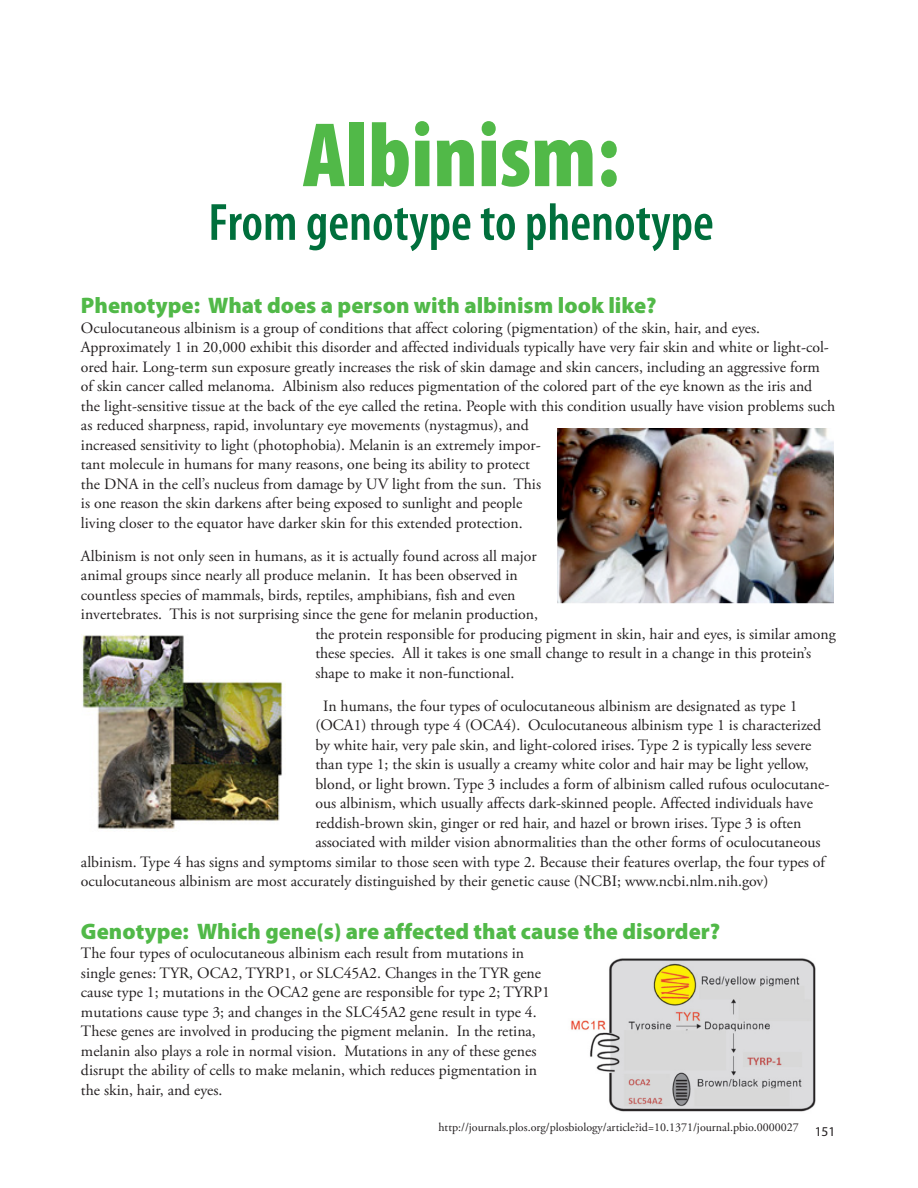
<style>
.page{position:relative;width:918px;height:1188px;background:#fff}
.page>*{position:absolute;margin:0;border:0;box-sizing:border-box;transform-origin:0 0}
.Body_text{font:900 condensed 92.4px "Myriad Pro";color:#51b948}
.Body_text-2{font:600 condensed 52.8px "Myriad Pro";color:#006f3c}
.Body_text-3{font:900 22.5px "Myriad Pro";color:#51b948}
.Body_text-4{font:15.75px/19.5px "Adobe Garamond Pro";color:#231f20}
.t1{font:13.5px "Myriad Pro";color:#231f20}
.t2{font:12px "Adobe Garamond Pro";color:#231f20}
</style>
<div class="page">
<img style="left:557px;top:429px;width:277px;height:175px">
<img style="left:82px;top:635px;width:204px;height:194px">
<img style="left:571px;top:958px;width:245px;height:154px">
<p class="Body_text" style="left:303px;top:96px;width:318px">Albinism:</p>
<p class="Body_text-2" style="left:208px;top:190px;width:507px">From genotype to phenotype</p>
<p class="Body_text-3" style="left:81px;top:291px;width:577px">Phenotype: What does a person with albinism look like?</p>
<p class="Body_text-4" style="left:81px;top:318px;width:756px">Oculocutaneous albinism is a group of conditions that affect coloring (pigmentation) of the skin, hair, and eyes.<br>Approximately 1 in 20,000 exhibit this disorder and affected individuals typically have very fair skin and white or light-col&shy;ored hair. Long-term sun exposure greatly increases the risk of skin damage and skin cancers, including an aggressive form of skin cancer called melanoma. Albinism also reduces pigmentation of the colored part of the eye known as the iris and the light-sensitive tissue at the back of the eye called the retina. People with this condition usually have vision problems such as reduced sharpness, rapid, involuntary eye movements (nystagmus), and<br>increased sensitivity to light (photophobia). Melanin is an extremely impor-<br>tant molecule in humans for many reasons, one being its ability to protect<br>the DNA in the cell’s nucleus from damage by UV light from the sun. This<br>is one reason the skin darkens after being exposed to sunlight and people<br>living closer to the equator have darker skin for this extended protection.</p>
<p class="Body_text-4" style="left:81px;top:546px;width:457px">Albinism is not only seen in humans, as it is actually found across all major</p>
<p class="Body_text-4" style="left:81px;top:566px;width:438px">animal groups since nearly all produce melanin. It has been observed in</p>
<p class="Body_text-4" style="left:81px;top:585px;width:436px">countless species of mammals, birds, reptiles, amphibians, fish and even</p>
<p class="Body_text-4" style="left:81px;top:605px;width:459px">invertebrates. This is not surprising since the gene for melanin production,</p>
<p class="Body_text-4" style="left:315px;top:624px;width:522px">the protein responsible for producing pigment in skin, hair and eyes, is similar among</p>
<p class="Body_text-4" style="left:315px;top:644px;width:497px">these species. All it takes is one small change to result in a change in this protein’s</p>
<p class="Body_text-4" style="left:315px;top:663px;width:200px">shape to make it non-functional.</p>
<p class="Body_text-4" style="left:323px;top:696px;width:476px">In humans, the four types of oculocutaneous albinism are designated as type 1</p>
<p class="Body_text-4" style="left:315px;top:716px;width:507px">(OCA1) through type 4 (OCA4). Oculocutaneous albinism type 1 is characterized</p>
<p class="Body_text-4" style="left:315px;top:735px;width:498px">by white hair, very pale skin, and light-colored irises. Type 2 is typically less severe</p>
<p class="Body_text-4" style="left:315px;top:755px;width:495px">than type 1; the skin is usually a creamy white color and hair may be light yellow,</p>
<p class="Body_text-4" style="left:315px;top:774px;width:516px">blond, or light brown. Type 3 includes a form of albinism called rufous oculocutane-</p>
<p class="Body_text-4" style="left:315px;top:794px;width:499px">ous albinism, which usually affects dark-skinned people. Affected individuals have</p>
<p class="Body_text-4" style="left:315px;top:813px;width:488px">reddish-brown skin, ginger or red hair, and hazel or brown irises. Type 3 is often</p>
<p class="Body_text-4" style="left:315px;top:833px;width:507px">associated with milder vision abnormalities than the other forms of oculocutaneous</p>
<p class="Body_text-4" style="left:81px;top:852px;width:746px">albinism. Type 4 has signs and symptoms similar to those seen with type 2. Because their features overlap, the four types of</p>
<p class="Body_text-4" style="left:81px;top:872px;width:689px">oculocutaneous albinism are most accurately distinguished by their genetic cause (NCBI; www.ncbi.nlm.nih.gov)</p>
<p class="Body_text-3" style="left:81px;top:916px;width:641px">Genotype: Which gene(s) are affected that cause the disorder?</p>
<p class="Body_text-4" style="left:81px;top:944px;width:470px">The four types of oculocutaneous albinism each result from mutations in single genes: TYR, OCA2, TYRP1, or SLC45A2. Changes in the TYR gene cause type 1; mutations in the OCA2 gene are responsible for type 2; TYRP1 mutations cause type 3; and changes in the SLC45A2 gene result in type 4.<br>These genes are involved in producing the pigment melanin. In the retina, melanin also plays a role in normal vision. Mutations in any of these genes disrupt the ability of cells to make melanin, which reduces pigmentation in the skin, hair, and eyes.</p>
<p class="t2" style="left:438px;top:1120px;width:362px">http://journals.plos.org/plosbiology/article?id=10.1371/journal.pbio.0000027</p>
<p class="t1" style="left:815px;top:1123px;width:22px">151</p>
</div>
